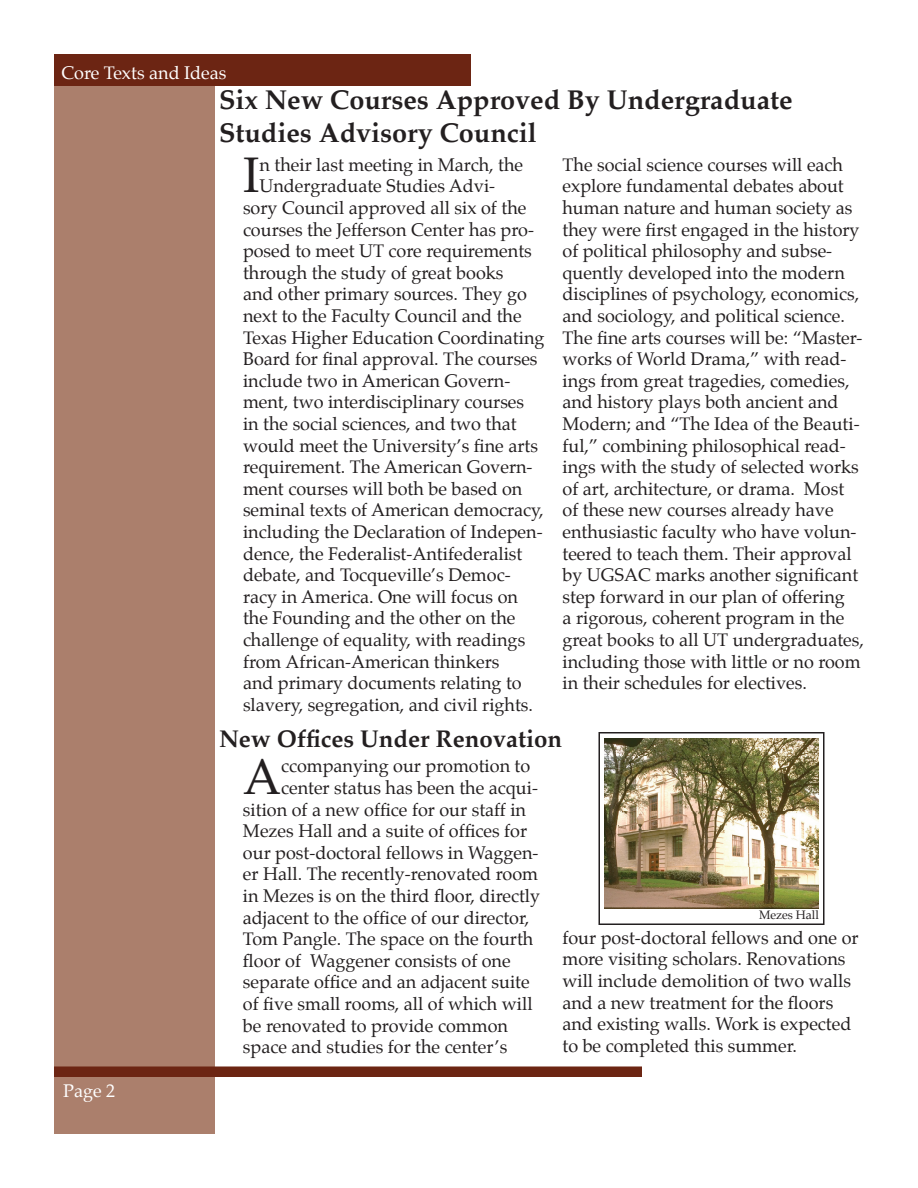
<style>
.page{position:relative;width:918px;height:1188px;background:#fff}
.page>*{position:absolute;margin:0;border:0;box-sizing:border-box;transform-origin:0 0}
.t1{font:48.9px "Palatino";color:#231f20}
.t2{font:700 27px/32.4px "Palatino";color:#231f20}
.t3{font:700 24px "Palatino";color:#231f20}
.t4{font:18px/21.6px "Palatino";color:#231f20}
.t5{font:18px "Palatino";color:#fff}
.t6{font:12px "Palatino";color:#231f20}
</style>
<div class="page">
<div style="left:54px;top:55px;width:161px;height:1079px;background:#ab7f6c"></div>
<div style="left:54px;top:54px;width:417px;height:32px;background:#6c2513"></div>
<div style="left:54px;top:1066px;width:588px;height:11px;background:#6c2513"></div>
<img style="left:604px;top:738px;width:215px;height:170px">
<div style="left:598px;top:732px;width:227px;height:193px;border:2px solid #231f20"></div>
<p class="t5" style="left:62px;top:58px;width:167px">Core Texts and Ideas</p>
<h2 class="t2" style="left:219px;top:83px;width:575px">Six New Courses Approved By Undergraduate<br>Studies Advisory Council</h2>
<h1 class="t1" style="left:243px;top:135px;width:18px">I</h1>
<p class="t4" style="left:259px;top:154px;width:265px">n their last meeting in March, the</p>
<p class="t4" style="left:259px;top:175px;width:237px">Undergraduate Studies Advi-</p>
<p class="t4" style="left:243px;top:197px;width:285px">sory Council approved all six of the</p>
<p class="t4" style="left:243px;top:219px;width:293px">courses the Jefferson Center has pro-</p>
<p class="t4" style="left:243px;top:240px;width:290px">posed to meet UT core requirements</p>
<p class="t4" style="left:243px;top:262px;width:262px">through the study of great books</p>
<p class="t4" style="left:243px;top:283px;width:285px">and other primary sources. They go</p>
<p class="t4" style="left:243px;top:305px;width:280px">next to the Faculty Council and the</p>
<p class="t4" style="left:243px;top:327px;width:303px">Texas Higher Education Coordinating</p>
<p class="t4" style="left:243px;top:348px;width:296px">Board for final approval. The courses</p>
<p class="t4" style="left:243px;top:370px;width:269px">include two in American Govern-</p>
<p class="t4" style="left:243px;top:391px;width:283px">ment, two interdisciplinary courses</p>
<p class="t4" style="left:243px;top:413px;width:275px">in the social sciences, and two that</p>
<p class="t4" style="left:243px;top:435px;width:297px">would meet the University’s fine arts</p>
<p class="t4" style="left:243px;top:456px;width:291px">requirement. The American Govern-</p>
<p class="t4" style="left:243px;top:478px;width:281px">ment courses will both be based on</p>
<p class="t4" style="left:243px;top:499px;width:302px">seminal texts of American democracy,</p>
<p class="t4" style="left:243px;top:521px;width:301px">including the Declaration of Indepen-</p>
<p class="t4" style="left:243px;top:543px;width:281px">dence, the Federalist-Antifederalist</p>
<p class="t4" style="left:243px;top:564px;width:269px">debate, and Tocqueville’s Democ-</p>
<p class="t4" style="left:243px;top:586px;width:277px">racy in America. One will focus on</p>
<p class="t4" style="left:243px;top:607px;width:274px">the Founding and the other on the</p>
<p class="t4" style="left:243px;top:629px;width:284px">challenge of equality, with readings</p>
<p class="t4" style="left:243px;top:651px;width:258px">from African-American thinkers</p>
<p class="t4" style="left:243px;top:672px;width:280px">and primary documents relating to</p>
<p class="t4" style="left:243px;top:694px;width:292px">slavery, segregation, and civil rights.</p>
<p class="t4" style="left:563px;top:154px;width:303px">The social science courses will each explore fundamental debates about human nature and human society as they were first engaged in the history of political philosophy and subse&shy;quently developed into the modern disciplines of psychology, economics, and sociology, and political science.<br>The fine arts courses will be: “Master&shy;works of World Drama,” with read&shy;ings from great tragedies, comedies, and history plays both ancient and Modern; and “The Idea of the Beauti&shy;ful,” combining philosophical read&shy;ings with the study of selected works of art, architecture, or drama. Most of these new courses already have enthusiastic faculty who have volun&shy;teered to teach them. Their approval by UGSAC marks another significant step forward in our plan of offering<br>a rigorous, coherent program in the great books to all UT undergraduates, including those with little or no room in their schedules for electives.</p>
<h3 class="t3" style="left:219px;top:719px;width:345px">New Offices Under Renovation</h3>
<p class="t5" style="left:63px;top:1076px;width:54px">Page 2</p>
<h1 class="t1" style="left:243px;top:737px;width:40px">A</h1>
<p class="t4" style="left:281px;top:755px;width:251px">ccompanying our promotion to</p>
<p class="t4" style="left:281px;top:777px;width:258px">center status has been the acqui-</p>
<p class="t4" style="left:243px;top:798px;width:285px">sition of a new office for our staff in</p>
<p class="t4" style="left:243px;top:820px;width:286px">Mezes Hall and a suite of offices for</p>
<p class="t4" style="left:243px;top:842px;width:297px">our post-doctoral fellows in Waggen-</p>
<p class="t4" style="left:243px;top:863px;width:297px">er Hall. The recently-renovated room</p>
<p class="t4" style="left:243px;top:885px;width:299px">in Mezes is on the third floor, directly</p>
<p class="t4" style="left:243px;top:906px;width:288px">adjacent to the office of our director,</p>
<p class="t4" style="left:243px;top:928px;width:292px">Tom Pangle. The space on the fourth</p>
<p class="t4" style="left:243px;top:950px;width:269px">floor of Waggener consists of one</p>
<p class="t4" style="left:243px;top:971px;width:288px">separate office and an adjacent suite</p>
<p class="t4" style="left:243px;top:993px;width:291px">of five small rooms, all of which will</p>
<p class="t4" style="left:243px;top:1014px;width:267px">be renovated to provide common</p>
<p class="t4" style="left:243px;top:1036px;width:266px">space and studies for the center’s</p>
<p class="t6" style="left:759px;top:905px;width:61px">Mezes Hall</p>
<p class="t4" style="left:562px;top:927px;width:298px">four post-doctoral fellows and one or more visiting scholars. Renovations will include demolition of two walls and a new treatment for the floors and existing walls. Work is expected to be completed this summer.</p>
</div>
